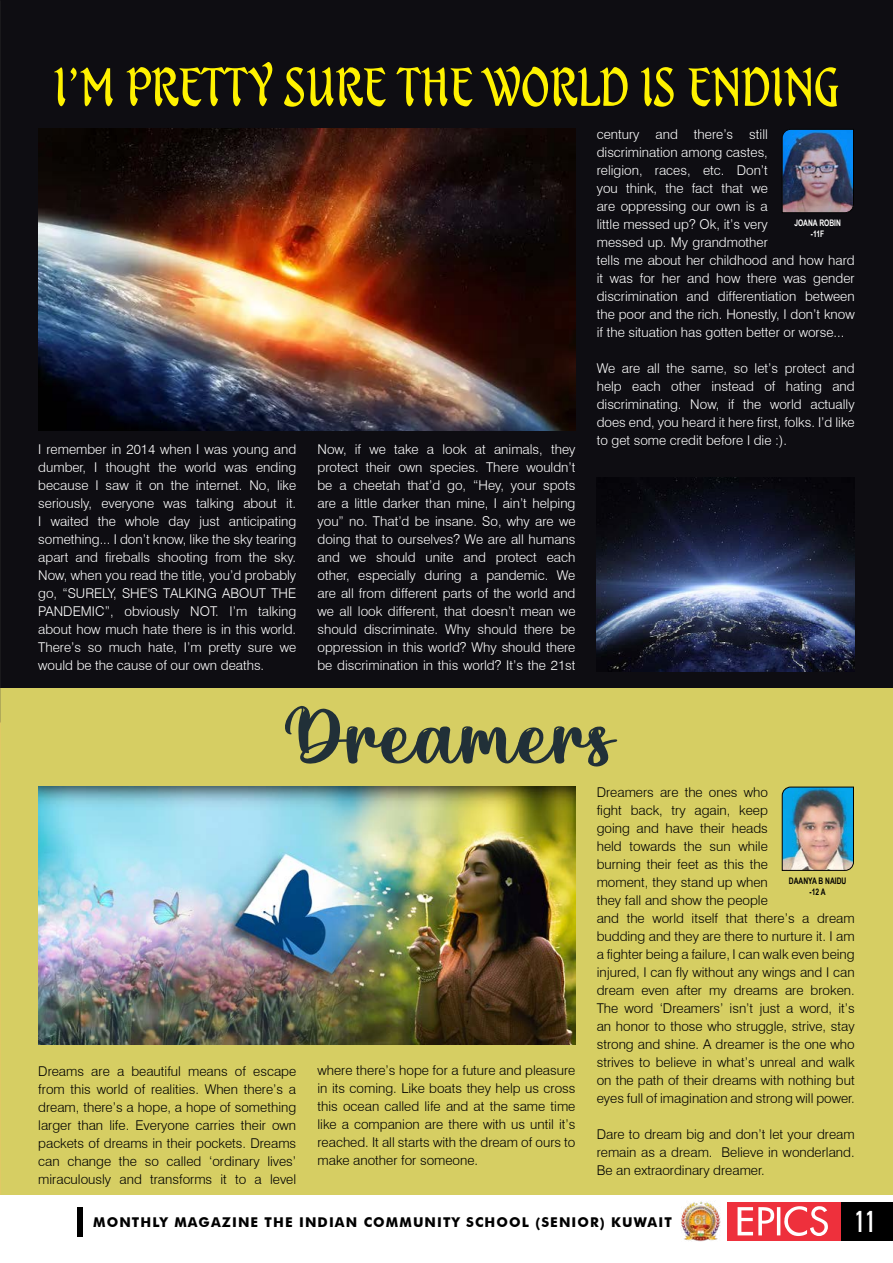
<style>
.page{position:relative;width:893px;height:1263px;background:#fff}
.page>*{position:absolute;margin:0;border:0;box-sizing:border-box;transform-origin:0 0}
.t1{font:85.5px "Christmas Bell Personal Use";color:#213038;scale:1.25 1}
.t2{font:55.5px "Tarragon ICG";color:#fff200}
.t3{font:extra-condensed 30px "Zurich BT";color:#fff}
.t4{font:300 13.5px/18px "Swiss 721 BT";color:#fff;text-align:justify}
.t5{font:300 13.5px/18px "Swiss 721 BT";color:#000;text-align:justify}
.t6{font:700 13.5px "Futura BT";letter-spacing:.08em;color:#000}
.t7{font:700 9px/10.8px "Arial Narrow";color:#000;text-align:center;scale:.91 1}
.t8{font:700 9px/10.8px "Arial Narrow";color:#fff;text-align:center;scale:.91 1}
</style>
<div class="page">
<div style="left:0;top:0;width:893px;height:689px;background:#0e0d12"></div>
<div style="left:0;top:689px;width:893px;height:506px;background:#d6ce63"></div>
<img style="left:781px;top:786px;width:73px;height:85px">
<img style="left:38px;top:787px;width:537px;height:257px">
<img style="left:38px;top:129px;width:537px;height:302px">
<img style="left:782px;top:129px;width:72px;height:84px">
<img style="left:597px;top:477px;width:258px;height:195px">
<div style="left:840px;top:1202px;width:53px;height:39px;background:#000"></div>
<div style="left:727px;top:1202px;width:113px;height:39px;background:#ee303c"></div>
<svg style="left:738px;top:1206px;width:90px;height:30px"></svg>
<div style="left:77px;top:1207px;width:5px;height:29px;background:#000"></div>
<img style="left:681px;top:1201px;width:40px;height:40px">
<h2 class="t2" style="left:53px;top:54px;width:787px">I’M PRETTY SURE THE WORLD IS ENDING</h2>
<p class="t4" style="left:38px;top:440px;width:259px">I remember in 2014 when I was young and dumber, I thought the world was ending because I saw it on the internet. No, like seriously, everyone was talking about it.<br>I waited the whole day just anticipating something... I don’t know, like the sky tearing apart and fireballs shooting from the sky.<br>Now, when you read the title, you’d probably go, “SURELY, SHE'S TALKING ABOUT THE PANDEMIC”, obviously NOT. I’m talking about how much hate there is in this world.<br>There’s so much hate, I’m pretty sure we would be the cause of our own deaths.</p>
<p class="t4" style="left:317px;top:440px;width:259px">Now, if we take a look at animals, they protect their own species. There wouldn’t be a cheetah that’d go, “Hey, your spots are a little darker than mine, I ain’t helping you” no. That’d be insane. So, why are we doing that to ourselves? We are all humans and we should unite and protect each other, especially during a pandemic. We are all from different parts of the world and we all look different, that doesn’t mean we should discriminate. Why should there be oppression in this world? Why should there be discrimination in this world? It’s the 21st</p>
<p class="t4" style="left:597px;top:125px;width:259px;text-align:left">century and there’s still<br>discrimination among castes,<br>religion, races, etc. Don’t<br>you think, the fact that we<br>are oppressing our own is a<br>little messed up? Ok, it’s very<br>messed up. My grandmother<br>tells me about her childhood and how hard it was for her and how there was gender discrimination and differentiation between the poor and the rich. Honestly, I don’t know if the situation has gotten better or worse...</p>
<p class="t4" style="left:597px;top:359px;width:259px">We are all the same, so let’s protect and help each other instead of hating and discriminating. Now, if the world actually does end, you heard it here first, folks. I’d like to get some credit before I die :).</p>
<p class="t8" style="left:794px;top:217px;width:53px">JOANA ROBIN -11F</p>
<h1 class="t1" style="left:282px;top:697px;width:264px">Dreamers</h1>
<p class="t5" style="left:38px;top:1061px;width:259px">Dreams are a beautiful means of escape from this world of realities. When there’s a dream, there’s a hope, a hope of something larger than life. Everyone carries their own packets of dreams in their pockets. Dreams can change the so called ‘ordinary lives’ miraculously and transforms it to a level</p>
<p class="t5" style="left:317px;top:1061px;width:259px">where there’s hope for a future and pleasure in its coming. Like boats they help us cross this ocean called life and at the same time like a companion are there with us until it’s reached. It all starts with the dream of ours to make another for someone.</p>
<p class="t5" style="left:597px;top:783px;width:259px;text-align:left">Dreamers are the ones who<br>fight back, try again, keep<br>going and have their heads<br>held towards the sun while<br>burning their feet as this the<br>moment, they stand up when<br>they fall and show the people<br>and the world itself that there’s a dream budding and they are there to nurture it. I am a fighter being a failure, I can walk even being injured, I can fly without any wings and I can dream even after my dreams are broken.<br>The word ‘Dreamers’ isn’t just a word, it’s an honor to those who struggle, strive, stay strong and shine. A dreamer is the one who strives to believe in what’s unreal and walk on the path of their dreams with nothing but eyes full of imagination and strong will power.</p>
<p class="t5" style="left:597px;top:1125px;width:259px">Dare to dream big and don’t let your dream remain as a dream. Believe in wonderland.<br>Be an extraordinary dreamer.</p>
<p class="t7" style="left:789px;top:875px;width:65px">DAANYA B NAIDU -12 A</p>
<p class="t6" style="left:93px;top:1214px;width:580px">MONTHLY MAGAZINE THE INDIAN COMMUNITY SCHOOL (SENIOR) KUWAIT</p>
<h3 class="t3" style="left:855px;top:1204px;width:23px">11</h3>
</div>
